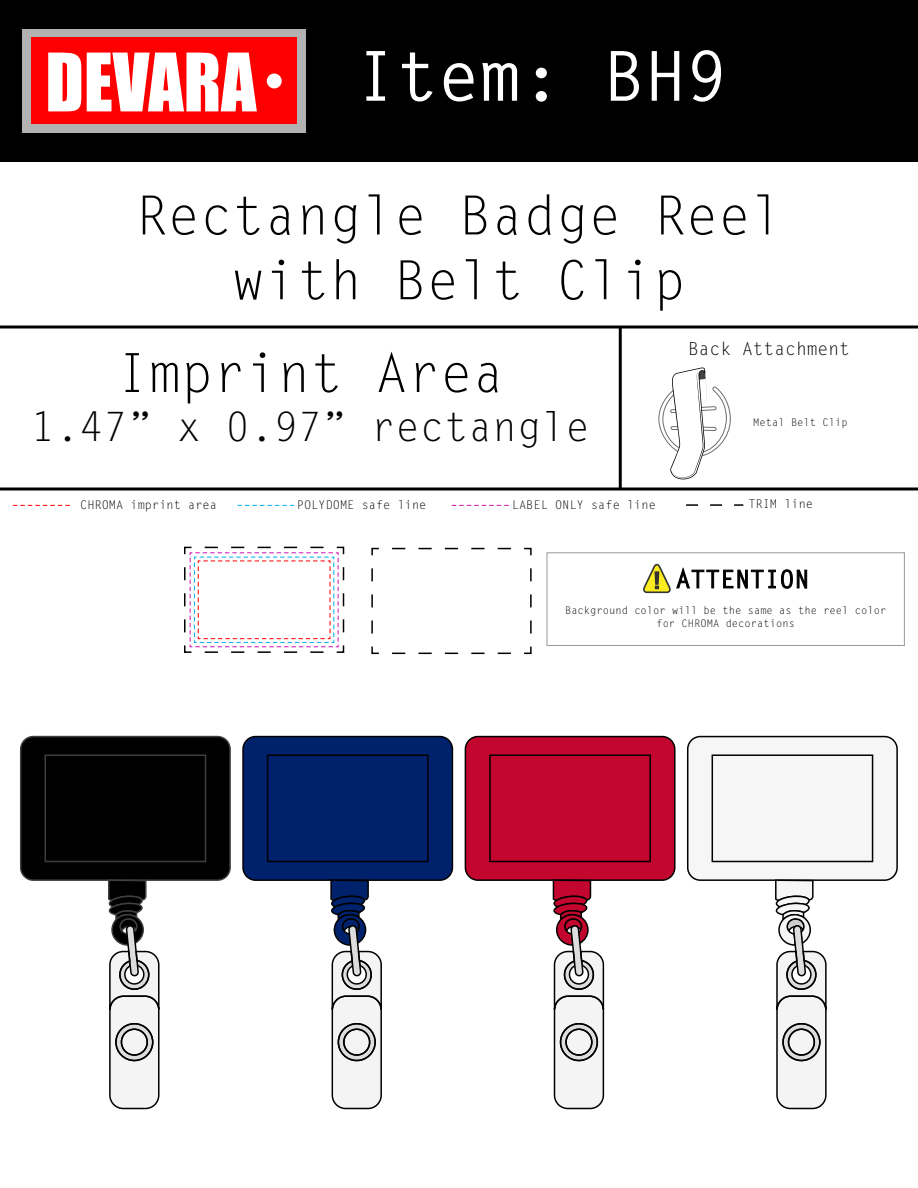
<style>
.page{position:relative;width:918px;height:1188px;background:#fff}
.page>*{position:absolute;margin:0;border:0;box-sizing:border-box;transform-origin:0 0}
.t1{font:74.4px "Impact";color:#fff;scale:.93 1}
.t2{font:700 69px "Letter Gothic Std";color:#fff}
.t3{font:54px/64.8px "Letter Gothic Std";color:#000;text-align:center}
.t4{font:40.5px "Letter Gothic Std";color:#000}
.t5{font:18px "Letter Gothic Std";color:#000}
.t6{font:12px "Letter Gothic Std";color:#000}
.t7{font:10.5px/12.6px "Letter Gothic Std";color:#000;text-align:center}
</style>
<div class="page">
<div style="left:0;top:0;width:918px;height:162px;background:#000"></div>
<div style="left:22px;top:29px;width:283px;height:104px;background:#b2b2b2"></div>
<div style="left:31px;top:38px;width:266px;height:86px;background:#f00"></div>
<div style="left:267px;top:74px;width:15px;height:14px;background:#fff;border-radius:50%"></div>
<svg style="left:13px;top:505px;width:57px;height:1px"></svg>
<svg style="left:452px;top:505px;width:57px;height:1px"></svg>
<svg style="left:237px;top:505px;width:58px;height:1px"></svg>
<svg style="left:686px;top:504px;width:57px;height:2px"></svg>
<hr style="left:0;top:326px;width:918px;height:2px;background:#000">
<hr style="left:0;top:488px;width:918px;height:2px;background:#000">
<svg style="left:371px;top:646px;width:140px;height:9px"></svg>
<svg style="left:371px;top:547px;width:8px;height:87px"></svg>
<svg style="left:392px;top:547px;width:140px;height:9px"></svg>
<svg style="left:524px;top:568px;width:8px;height:87px"></svg>
<svg style="left:20px;top:735px;width:211px;height:375px"></svg>
<svg style="left:242px;top:735px;width:212px;height:375px"></svg>
<svg style="left:464px;top:735px;width:212px;height:375px"></svg>
<svg style="left:687px;top:735px;width:211px;height:375px"></svg>
<svg style="left:643px;top:564px;width:164px;height:29px"></svg>
<div style="left:547px;top:552px;width:358px;height:94px;border:1px solid #989898"></div>
<svg style="left:659px;top:367px;width:71px;height:112px"></svg>
<hr style="left:619px;top:327px;width:3px;height:162px;background:#000">
<svg style="left:184px;top:546px;width:161px;height:107px"></svg>
<h1 class="t1" style="left:45px;top:25px;width:228px">DEVARA</h1>
<h2 class="t2" style="left:355px;top:34px;width:374px">Item: BH9</h2>
<h3 class="t3" style="left:135px;top:185px;width:650px">Rectangle Badge Reel with Belt Clip</h3>
<h3 class="t3" style="left:116px;top:342px;width:390px">Imprint Area</h3>
<h3 class="t4" style="left:31px;top:403px;width:560px">1.47” x 0.97” rectangle</h3>
<h3 class="t5" style="left:688px;top:338px;width:164px">Back Attachment</h3>
<p class="t7" style="left:753px;top:416px;width:96px">Metal Belt Clip</p>
<p class="t6" style="left:80px;top:498px;width:138px">CHROMA imprint area</p>
<p class="t6" style="left:297px;top:498px;width:131px">POLYDOME safe line</p>
<p class="t6" style="left:512px;top:498px;width:145px">LABEL ONLY safe line</p>
<p class="t6" style="left:748px;top:497px;width:66px">TRIM line</p>
<p class="t7" style="left:565px;top:604px;width:323px">Background color will be the same as the reel color for CHROMA decorations</p>
</div>
